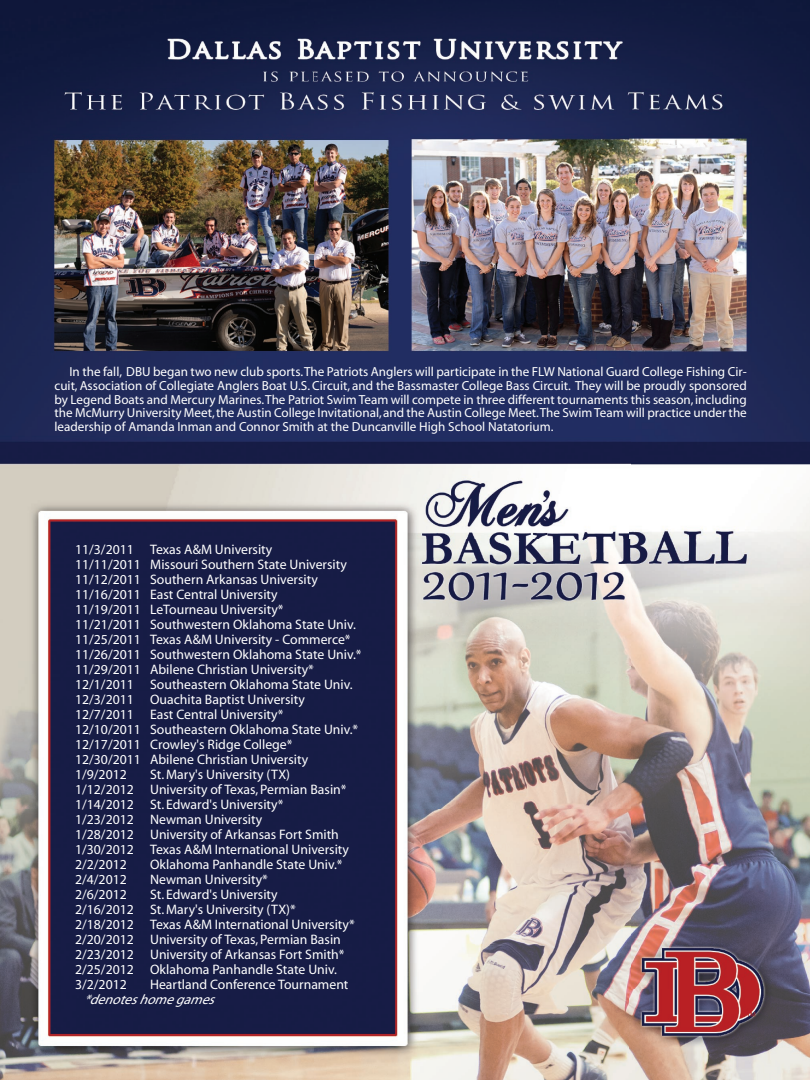
<style>
.page{position:relative;width:810px;height:1080px;background:#fff}
.page>*{position:absolute;margin:0;border:0;box-sizing:border-box;transform-origin:0 0}
.t1{font:13.75px/15px "Myriad";color:#fff}
.t2{font:italic 13.75px "Myriad";color:#fff}
.t3{font:13.12px/13.8px "Myriad";color:#fff;text-align:justify}
</style>
<div class="page">
<img style="left:0;top:0;width:810px;height:1080px">
<p class="t3" style="left:55px;top:365px;width:694px;text-indent:15px">In the fall, DBU began two new club sports. The Patriots Anglers will participate in the FLW National Guard College Fishing Cir&shy;cuit, Association of Collegiate Anglers Boat U.S. Circuit, and the Bassmaster College Bass Circuit. They will be proudly sponsored by Legend Boats and Mercury Marines. The Patriot Swim Team will compete in three different tournaments this season, including the McMurry University Meet, the Austin College Invitational, and the Austin College Meet. The Swim Team will practice under the leadership of Amanda Inman and Connor Smith at the Duncanville High School Natatorium.</p>
<p class="t1" style="left:75px;top:543px;width:288px">11/3/2011 Texas A&amp;M University<br>11/11/2011 Missouri Southern State University 11/12/2011 Southern Arkansas University 11/16/2011 East Central University<br>11/19/2011 LeTourneau University*<br>11/21/2011 Southwestern Oklahoma State Univ.<br>11/25/2011 Texas A&amp;M University - Commerce* 11/26/2011 Southwestern Oklahoma State Univ.* 11/29/2011 Abilene Christian University* 12/1/2011 Southeastern Oklahoma State Univ.<br>12/3/2011 Ouachita Baptist University 12/7/2011 East Central University*<br>12/10/2011 Southeastern Oklahoma State Univ.* 12/17/2011 Crowley's Ridge College* 12/30/2011 Abilene Christian University 1/9/2012</p>
<p class="t1" style="left:75px;top:768px;width:275px;text-indent:75px">St. Mary's University (TX)<br>1/12/2012 University of Texas, Permian Basin* 1/14/2012 St. Edward's University*<br>1/23/2012 Newman University<br>1/28/2012 University of Arkansas Fort Smith 1/30/2012 Texas A&amp;M International University 2/2/2012</p>
<p class="t1" style="left:150px;top:858px;width:194px">Oklahoma Panhandle State Univ.*</p>
<p class="t1" style="left:75px;top:873px;width:53px">2/4/2012</p>
<p class="t1" style="left:150px;top:873px;width:119px">Newman University*</p>
<p class="t1" style="left:75px;top:888px;width:53px">2/6/2012</p>
<p class="t1" style="left:75px;top:888px;width:281px;text-indent:75px">St. Edward's University<br>2/16/2012 St. Mary's University (TX)* 2/18/2012 Texas A&amp;M International University* 2/20/2012 University of Texas, Permian Basin 2/23/2012 University of Arkansas Fort Smith* 2/25/2012 Oklahoma Panhandle State Univ.<br>3/2/2012</p>
<p class="t1" style="left:150px;top:978px;width:200px">Heartland Conference Tournament</p>
<p class="t2" style="left:84px;top:993px;width:138px">*denoteshomegames</p>
</div>
